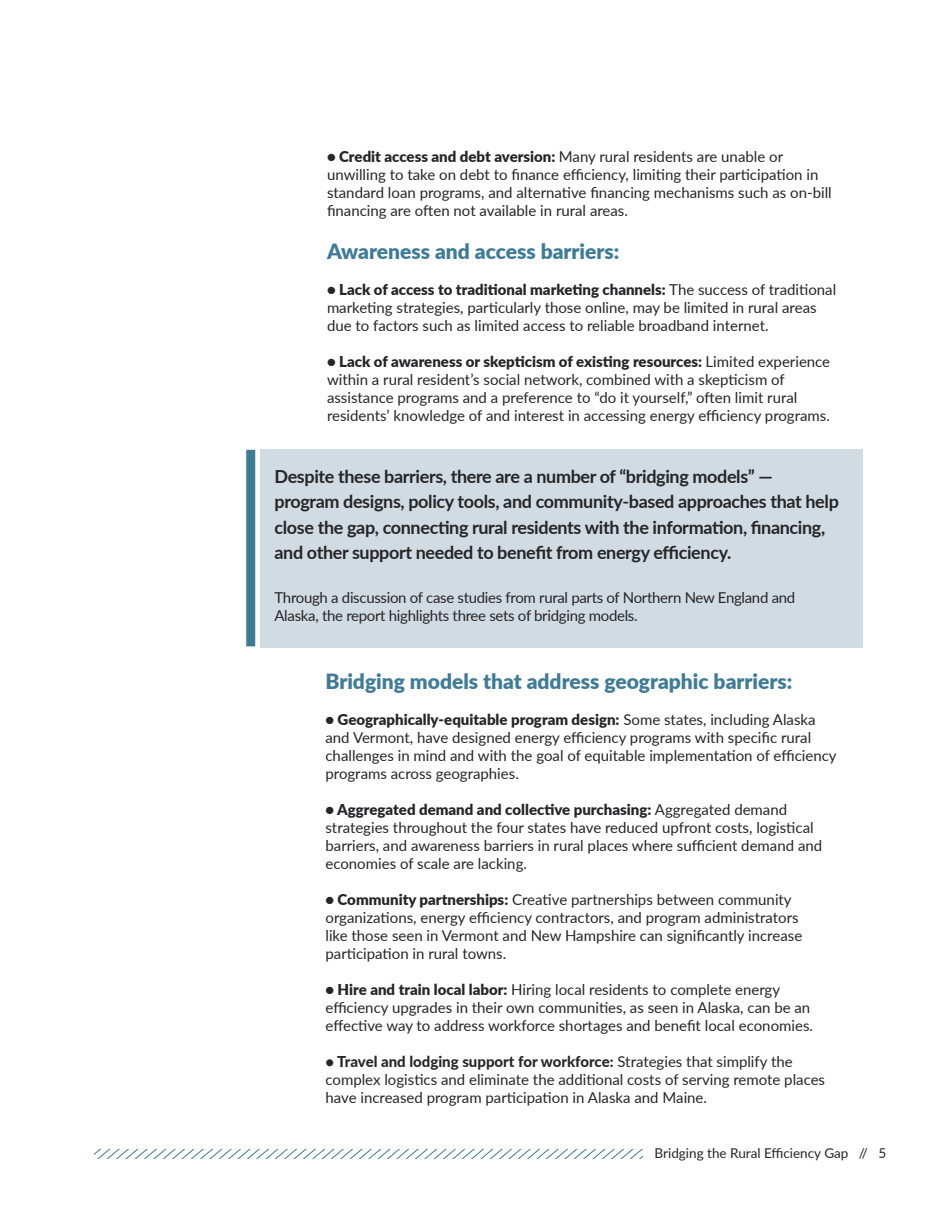
<style>
.page{position:relative;width:945px;height:1215px;background:#fff}
.page>*{position:absolute;margin:0;border:0;box-sizing:border-box;transform-origin:0 0}
.t1{font:900 21px "Lato";color:#3f7b96}
.t2{font:900 21px "Lato";color:#3d7b97}
.t3{font:700 18px/25.5px "Lato";letter-spacing:-.02em;color:#262527}
.t4{font:15px/18px "Lato";color:#262527}
.t5{font:15px/18px "Lato";letter-spacing:-.02em;color:#262527}
.t6{font:13.5px "Lato";color:#262527}
.s1{font-weight:900}
.s2{font-weight:800}
</style>
<div class="page">
<svg style="left:94px;top:1149px;width:548px;height:9px"></svg>
<div style="left:260px;top:450px;width:602px;height:198px;background:#d1dbe3"></div>
<div style="left:246px;top:450px;width:9px;height:196px;background:#3d7b97"></div>
<p class="t4" style="left:327px;top:147px;width:506px"><span class="s1">• Credit access and debt aversion:</span> Many rural residents are unable or unwilling to take on debt to finance efficiency, limiting their participation in standard loan programs, and alternative financing mechanisms such as on-bill financing are often not available in rural areas.</p>
<p class="t2" style="left:327px;top:236px;width:294px">Awareness and access barriers:</p>
<p class="t4" style="left:327px;top:280px;width:511px"><span class="s1">• Lack of access to traditional marketing channels:</span> The success of traditional marketing strategies, particularly those online, may be limited in rural areas due to factors such as limited access to reliable broadband internet.</p>
<p class="t4" style="left:327px;top:352px;width:505px"><span class="s1">• Lack of awareness or skepticism of existing resources:</span> Limited experience within a rural resident’s social network, combined with a skepticism of assistance programs and a preference to “do it yourself,” often limit rural residents’ knowledge of and interest in accessing energy efficiency programs.</p>
<p class="t3" style="left:274px;top:463px;width:566px">Despite these barriers, there are a number of “bridging models” — program designs, policy tools, and community-based approaches that help close the gap, connecting rural residents with the information, financing, and other support needed to benefit from energy efficiency.</p>
<p class="t5" style="left:274px;top:588px;width:522px">Through a discussion of case studies from rural parts of Northern New England and<br>Alaska, the report highlights three sets of bridging models.</p>
<p class="t1" style="left:326px;top:666px;width:468px">Bridging models that address geographic barriers:</p>
<p class="t4" style="left:326px;top:710px;width:513px"><span class="s1">• Geographically-equitable program design:</span> Some states, including Alaska and Vermont, have designed energy efficiency programs with specific rural challenges in mind and with the goal of equitable implementation of efficiency programs across geographies.</p>
<p class="t4" style="left:326px;top:800px;width:498px"><span class="s1">• Aggregated demand and collective purchasing:</span> Aggregated demand strategies throughout the four states have reduced upfront costs, logistical barriers, and awareness barriers in rural places where sufficient demand and economies of scale are lacking.</p>
<p class="t4" style="left:326px;top:890px;width:478px"><span class="s1">• Community partnerships:</span> Creative partnerships between community organizations, energy efficiency contractors, and program administrators like those seen in Vermont and New Hampshire can significantly increase participation in rural towns.</p>
<p class="t4" style="left:326px;top:980px;width:489px"><span class="s1">• Hire and train local labor:</span> Hiring local residents to complete energy efficiency upgrades in their own communities, as seen in Alaska, can be an effective way to address workforce shortages and benefit local economies.</p>
<p class="t4" style="left:326px;top:1052px;width:501px"><span class="s2">• Travel and lodging support for workforce:</span> Strategies that simplify the complex logistics and eliminate the additional costs of serving remote places have increased program participation in Alaska and Maine.</p>
<p class="t6" style="left:655px;top:1144px;width:233px">Bridging the Rural Efficiency Gap // 5</p>
</div>
